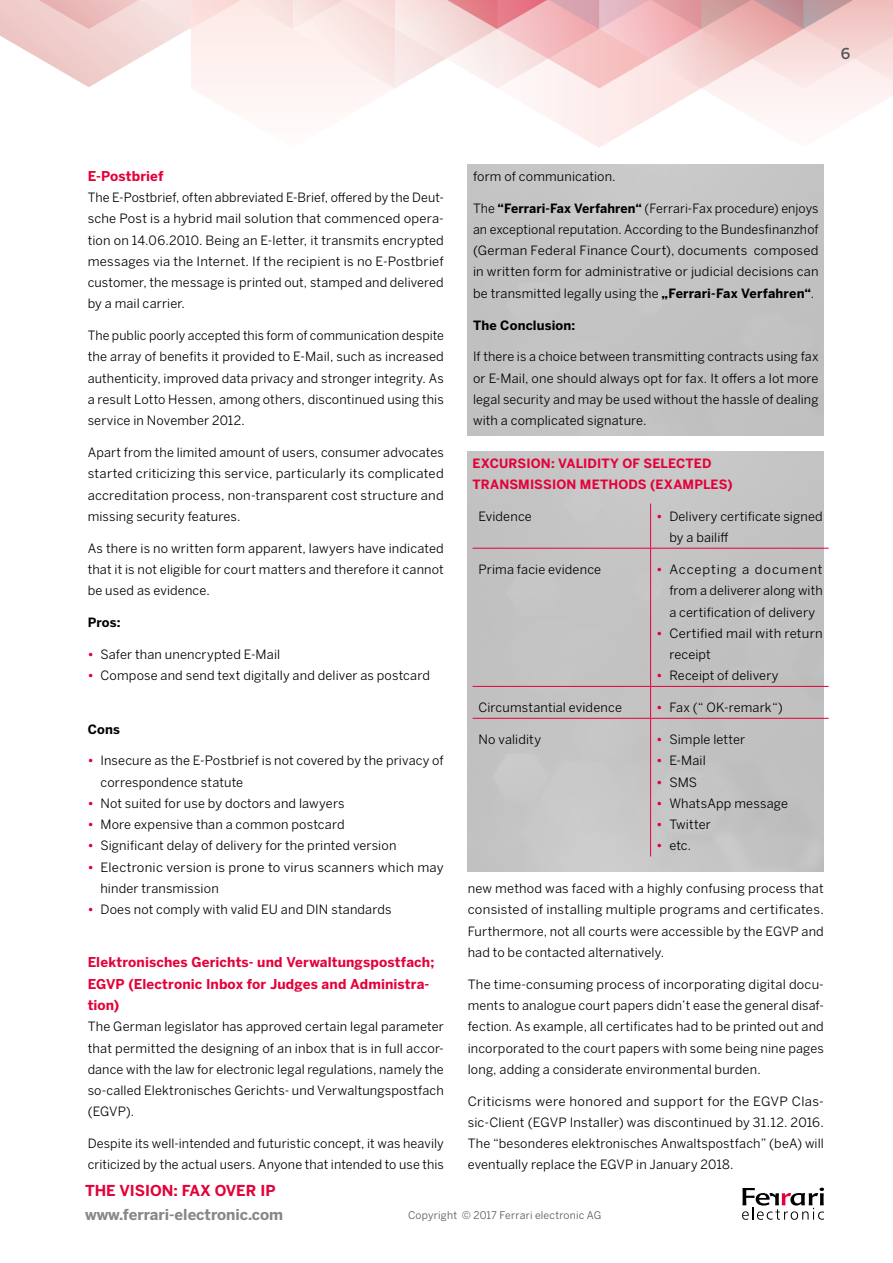
<style>
.page{position:relative;width:893px;height:1263px;background:#fff}
.page>*{position:absolute;margin:0;border:0;box-sizing:border-box;transform-origin:0 0}
.t1{font:700 15px "Benton Sans";color:#878786}
.t2{font:700 15px "Benton Sans";color:#e40039}
.t3{font:500 15px "Benton Sans";color:#565656}
.t4{font:700 13.5px/21.3px "Benton Sans";letter-spacing:.01em;color:#e40039}
.t5{font:12.75px/21.3px "Benton Sans";letter-spacing:.01em;color:#000;text-align:justify}
.t6{font:700 12.75px/21.3px "Benton Sans";letter-spacing:.01em;color:#e40039}
.t7{font:700 12.75px "Benton Sans";letter-spacing:.01em;color:#000}
.t8{font:10.5px "Benton Sans";letter-spacing:.02em;color:#565656}
.s1{font-weight:700;color:#e40039}
.s2{font-weight:700}
</style>
<div class="page">
<img style="left:0;top:0;width:893px;height:147px">
<svg style="left:742px;top:1187px;width:82px;height:33px"></svg>
<hr style="left:650px;top:503px;width:1px;height:45px;background:#e40039">
<hr style="left:472px;top:548px;width:179px;height:1px;background:#e40039">
<hr style="left:651px;top:548px;width:178px;height:1px;background:#e40039">
<hr style="left:650px;top:549px;width:1px;height:137px;background:#e40039">
<hr style="left:472px;top:686px;width:179px;height:1px;background:#e40039">
<hr style="left:651px;top:686px;width:178px;height:1px;background:#e40039">
<hr style="left:650px;top:687px;width:1px;height:31px;background:#e40039">
<hr style="left:472px;top:718px;width:179px;height:1px;background:#e40039">
<hr style="left:651px;top:718px;width:178px;height:1px;background:#e40039">
<hr style="left:650px;top:719px;width:1px;height:137px;background:#e40039">
<p class="t3" style="left:841px;top:45px;width:11px">6</p>
<p class="t4" style="left:88px;top:165px;width:77px">E-Postbrief</p>
<p class="t5" style="left:88px;top:187px;width:358px">The E-Postbrief, often abbreviated E-Brief, offered by the Deut&shy;sche Post is a hybrid mail solution that commenced opera&shy;tion on 14.06.2010. Being an E-letter, it transmits encrypted messages via the Internet. If the recipient is no E-Postbrief customer, the message is printed out, stamped and delivered by a mail carrier.</p>
<p class="t5" style="left:88px;top:325px;width:358px">The public poorly accepted this form of communication despite the array of benefits it provided to E-Mail, such as increased authenticity, improved data privacy and stronger integrity. As a result Lotto Hessen, among others, discontinued using this service in November 2012.</p>
<p class="t5" style="left:88px;top:442px;width:358px">Apart from the limited amount of users, consumer advocates started criticizing this service, particularly its complicated accreditation process, non-transparent cost structure and missing security features.</p>
<p class="t5" style="left:88px;top:537px;width:358px">As there is no written form apparent, lawyers have indicated that it is not eligible for court matters and therefore it cannot be used as evidence.</p>
<p class="t7" style="left:88px;top:615px;width:34px">Pros:</p>
<p class="t5" style="left:88px;top:644px;width:194px"><span class="s1">•</span> Safer than unencrypted E-Mail</p>
<p class="t5" style="left:88px;top:665px;width:344px"><span class="s1">•</span> Compose and send text digitally and deliver as postcard</p>
<p class="t7" style="left:88px;top:721px;width:34px">Cons</p>
<p class="t5" style="left:100px;top:750px;width:345px;text-indent:-13px"><span class="s1">•</span> Insecure as the E-Postbrief is not covered by the privacy of correspondence statute</p>
<p class="t5" style="left:88px;top:792px;width:258px"><span class="s1">•</span> Not suited for use by doctors and lawyers</p>
<p class="t5" style="left:88px;top:814px;width:258px"><span class="s1">•</span> More expensive than a common postcard</p>
<p class="t5" style="left:88px;top:835px;width:310px"><span class="s1">•</span> Significant delay of delivery for the printed version</p>
<p class="t5" style="left:100px;top:856px;width:345px;text-indent:-13px"><span class="s1">•</span> Electronic version is prone to virus scanners which may hinder transmission</p>
<p class="t5" style="left:88px;top:899px;width:305px"><span class="s1">•</span> Does not comply with valid EU and DIN standards</p>
<p class="t4" style="left:88px;top:952px;width:348px">Elektronisches Gerichts- und Verwaltungspostfach;<br>EGVP (Electronic Inbox for Judges and Administra&shy;tion)</p>
<p class="t5" style="left:88px;top:1016px;width:358px">The German legislator has approved certain legal parameter that permitted the designing of an inbox that is in full accor&shy;dance with the law for electronic legal regulations, namely the so-called Elektronisches Gerichts- und Verwaltungspostfach (EGVP).</p>
<p class="t5" style="left:88px;top:1133px;width:358px">Despite its well-intended and futuristic concept, it was heavily criticized by the actual users. Anyone that intended to use this</p>
<p class="t5" style="left:473px;top:165px;width:144px">form of communication.</p>
<p class="t5" style="left:473px;top:197px;width:347px">The <span class="s2">“Ferrari-Fax Verfahren“</span> (Ferrari-Fax procedure) enjoys an exceptional reputation. According to the Bundesfinanzhof (German Federal Finance Court), documents composed in written form for administrative or judicial decisions can be transmitted legally using the <span class="s2">„Ferrari-Fax Verfahren“</span>.</p>
<p class="t7" style="left:473px;top:317px;width:104px">The Conclusion:</p>
<p class="t5" style="left:473px;top:346px;width:347px">If there is a choice between transmitting contracts using fax or E-Mail, one should always opt for fax. It offers a lot more legal security and may be used without the hassle of dealing with a complicated signature.</p>
<p class="t6" style="left:472px;top:452px;width:262px">EXCURSION: VALIDITY OF SELECTED<br>TRANSMISSION METHODS (EXAMPLES)</p>
<p class="t5" style="left:478px;top:505px;width:55px">Evidence</p>
<p class="t5" style="left:669px;top:505px;width:155px;text-indent:-13px"><span class="s1">•</span> Delivery certificate signed by a bailiff</p>
<p class="t5" style="left:479px;top:559px;width:124px">Prima facie evidence</p>
<p class="t5" style="left:669px;top:559px;width:155px;text-indent:-13px"><span class="s1">•</span> Accepting a document from a deliverer along with a certification of delivery</p>
<p class="t5" style="left:669px;top:622px;width:155px;text-indent:-13px"><span class="s1">•</span> Certified mail with return receipt</p>
<p class="t5" style="left:657px;top:665px;width:123px"><span class="s1">•</span> Receipt of delivery</p>
<p class="t5" style="left:479px;top:697px;width:145px">Circumstantial evidence</p>
<p class="t5" style="left:657px;top:697px;width:128px"><span class="s1">•</span> Fax (“ OK-remark“)</p>
<p class="t5" style="left:479px;top:729px;width:64px">No validity</p>
<p class="t5" style="left:657px;top:729px;width:90px"><span class="s1">•</span> Simple letter</p>
<p class="t5" style="left:657px;top:750px;width:51px"><span class="s1">•</span> E-Mail</p>
<p class="t5" style="left:657px;top:771px;width:42px"><span class="s1">•</span> SMS</p>
<p class="t5" style="left:657px;top:792px;width:133px"><span class="s1">•</span> WhatsApp message</p>
<p class="t5" style="left:657px;top:814px;width:56px"><span class="s1">•</span> Twitter</p>
<p class="t5" style="left:657px;top:835px;width:36px"><span class="s1">•</span> etc.</p>
<p class="t5" style="left:468px;top:877px;width:358px">new method was faced with a highly confusing process that consisted of installing multiple programs and certificates.<br>Furthermore, not all courts were accessible by the EGVP and had to be contacted alternatively.</p>
<p class="t5" style="left:468px;top:973px;width:358px">The time-consuming process of incorporating digital docu&shy;ments to analogue court papers didn’t ease the general disaf&shy;fection. As example, all certificates had to be printed out and incorporated to the court papers with some being nine pages long, adding a considerate environmental burden.</p>
<p class="t5" style="left:468px;top:1090px;width:358px">Criticisms were honored and support for the EGVP Clas&shy;sic-Client (EGVP Installer) was discontinued by 31.12. 2016.<br>The “besonderes elektronisches Anwaltspostfach” (beA) will eventually replace the EGVP in January 2018.</p>
<p class="t2" style="left:85px;top:1182px;width:192px">THE VISION: FAX OVER IP</p>
<p class="t1" style="left:85px;top:1206px;width:200px">www.ferrari-electronic.com</p>
<p class="t8" style="left:408px;top:1209px;width:195px">Copyright © 2017 Ferrari electronic AG</p>
</div>
